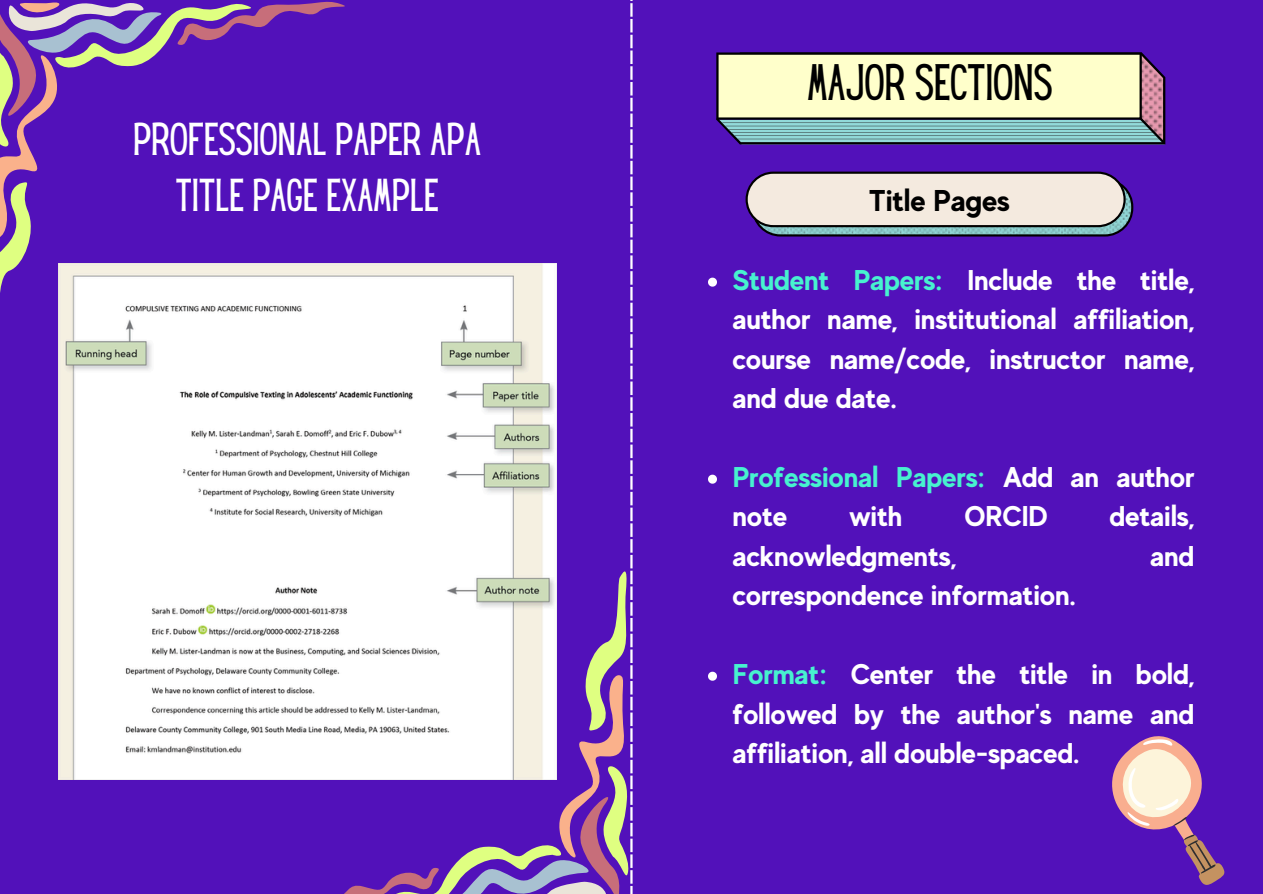
<style>
.page{position:relative;width:1263px;height:894px;background:#fff}
.page>*{position:absolute;margin:0;border:0;box-sizing:border-box;transform-origin:0 0}
.t1{font:44.85px "Hey Gotcha";color:#000}
.t2{font:40.35px/56.2px "Hey Gotcha";color:#fff;text-align:center}
.t3{font:700 30px "MADE Evolve Sans";color:#000}
.t4{font:700 28.5px/39.3px "MADE Evolve Sans";color:#fff;text-align:justify}
.t5{font:700 28.5px/39.3px "MADE Evolve Sans";color:#47f2cf}
.s1{color:#47f2cf}
.s2{color:#fff}
</style>
<div class="page">
<div style="left:0;top:0;width:1263px;height:893px;background:#5211ba"></div>
<hr style="left:630px;top:3px;width:3px;height:14px;background:#fff">
<svg style="left:630px;top:19px;width:3px;height:29px"></svg>
<hr style="left:630px;top:50px;width:3px;height:14px;background:#fff">
<hr style="left:630px;top:66px;width:3px;height:14px;background:#fff">
<svg style="left:630px;top:82px;width:3px;height:29px"></svg>
<hr style="left:630px;top:113px;width:3px;height:14px;background:#fff">
<hr style="left:630px;top:129px;width:3px;height:14px;background:#fff">
<svg style="left:630px;top:145px;width:3px;height:29px"></svg>
<hr style="left:630px;top:176px;width:3px;height:14px;background:#fff">
<hr style="left:630px;top:192px;width:3px;height:14px;background:#fff">
<svg style="left:630px;top:208px;width:3px;height:29px"></svg>
<hr style="left:630px;top:239px;width:3px;height:14px;background:#fff">
<hr style="left:630px;top:255px;width:3px;height:14px;background:#fff">
<svg style="left:630px;top:271px;width:3px;height:29px"></svg>
<hr style="left:630px;top:302px;width:3px;height:14px;background:#fff">
<hr style="left:630px;top:318px;width:3px;height:14px;background:#fff">
<svg style="left:630px;top:334px;width:3px;height:29px"></svg>
<hr style="left:630px;top:365px;width:3px;height:14px;background:#fff">
<hr style="left:630px;top:381px;width:3px;height:14px;background:#fff">
<svg style="left:630px;top:397px;width:3px;height:29px"></svg>
<hr style="left:630px;top:428px;width:3px;height:14px;background:#fff">
<hr style="left:630px;top:444px;width:3px;height:14px;background:#fff">
<svg style="left:630px;top:460px;width:3px;height:29px"></svg>
<hr style="left:630px;top:491px;width:3px;height:14px;background:#fff">
<hr style="left:630px;top:507px;width:3px;height:14px;background:#fff">
<svg style="left:630px;top:523px;width:3px;height:29px"></svg>
<hr style="left:630px;top:554px;width:3px;height:14px;background:#fff">
<svg style="left:716px;top:52px;width:449px;height:92px"></svg>
<svg style="left:746px;top:171px;width:387px;height:65px"></svg>
<img style="left:59px;top:263px;width:497px;height:516px">
<svg style="left:0;top:1px;width:356px;height:348px"></svg>
<svg style="left:260px;top:563px;width:373px;height:331px"></svg>
<svg style="left:1112px;top:736px;width:112px;height:148px"></svg>
<svg style="left:708px;top:277px;width:9px;height:9px"></svg>
<svg style="left:708px;top:474px;width:9px;height:9px"></svg>
<svg style="left:708px;top:671px;width:9px;height:9px"></svg>
<p class="t2" style="left:133px;top:114px;width:350px">PROFESSIONAL PAPER APA<br>TITLE PAGE EXAMPLE</p>
<p class="t1" style="left:807px;top:64px;width:245px">MAJOR SECTIONS</p>
<p class="t3" style="left:869px;top:183px;width:143px">Title Pages</p>
<h2 class="t4" style="left:733px;top:260px;width:463px"><span class="s1">Student Papers:</span> Include the title, author name, institutional affiliation, course name/code, instructor name, and due date.</h2>
<p class="t5" style="left:733px;top:457px;width:463px">Professional Papers: <span class="s2">Add an author note</span></p>
<p class="t4" style="left:849px;top:496px;width:55px">with</p>
<p class="t4" style="left:964px;top:496px;width:85px">ORCID</p>
<p class="t4" style="left:1110px;top:496px;width:86px">details,</p>
<p class="t4" style="left:733px;top:536px;width:225px">acknowledgments,</p>
<p class="t4" style="left:1150px;top:536px;width:46px">and</p>
<p class="t4" style="left:733px;top:575px;width:345px">correspondence information.</p>
<p class="t4" style="left:733px;top:654px;width:463px"><span class="s1">Format:</span> Center the title in bold, followed by the author's name and affiliation, all double-spaced.</p>
</div>
